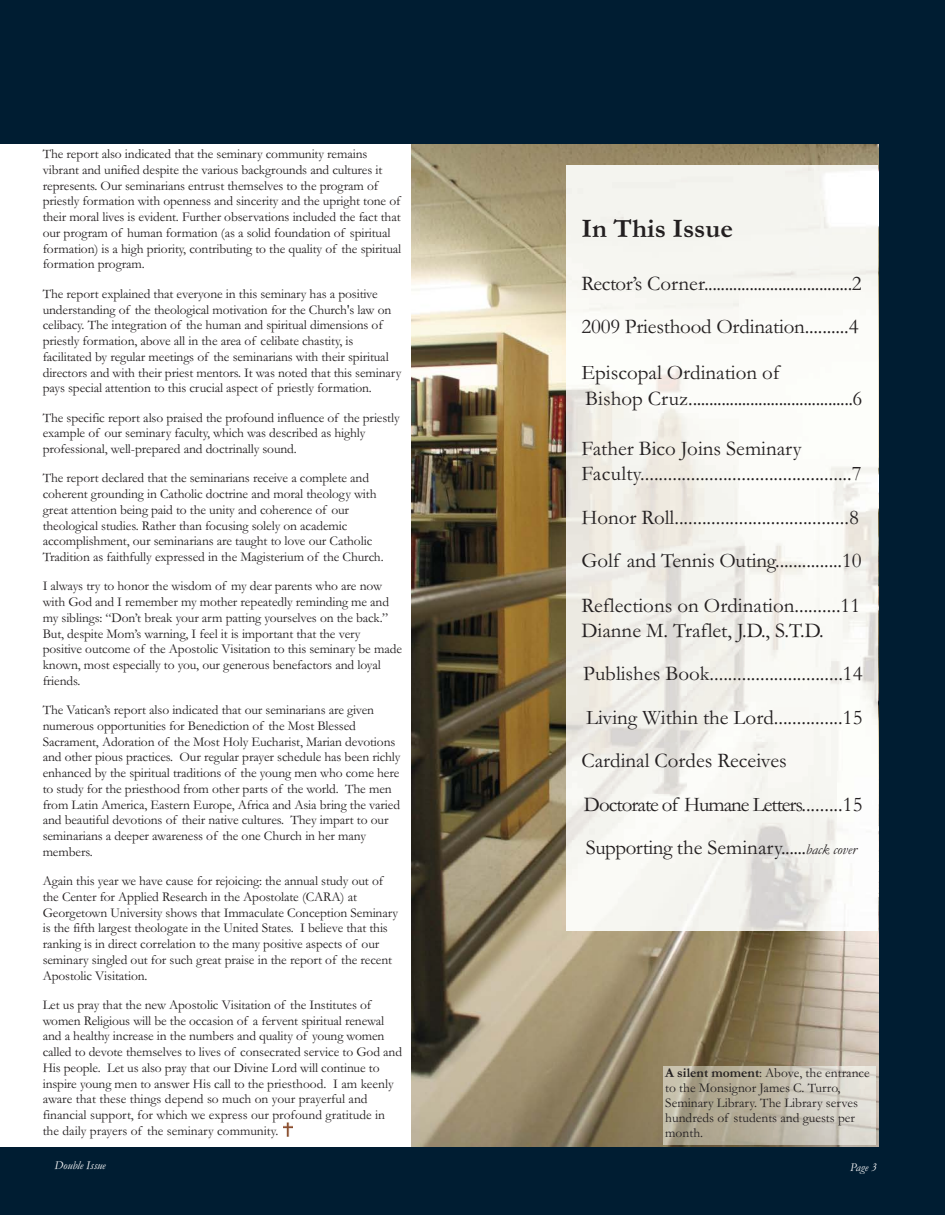
<style>
.page{position:relative;width:945px;height:1215px;background:#001d32}
.page>*{position:absolute;margin:0;border:0;box-sizing:border-box;transform-origin:0 0}
.t1{font:700 27px "Garamond";color:#231f20}
.t2{font:21px/43.5px "Garamond";color:#231f20}
.t3{font:13.5px/15.8px "Garamond";letter-spacing:-.01em;color:#231f20}
.t4{font:italic 12px "Garamond";color:#fff}
.s1{font-style:italic;font-size:15px}
.s2{font-weight:700}
</style>
<div class="page">
<div style="left:0;top:144px;width:878px;height:1003px;background:#fff"></div>
<img style="left:412px;top:144px;width:466px;height:1003px">
<img style="left:566px;top:166px;width:312px;height:764px">
<img style="left:664px;top:1067px;width:211px;height:78px">
<img style="left:283px;top:1123px;width:9px;height:14px">
<p class="t3" style="left:43px;top:146px;width:360px">The report also indicated that the seminary community remains vibrant and unified despite the various backgrounds and cultures it represents. Our seminarians entrust themselves to the program of priestly formation with openness and sincerity and the upright tone of their moral lives is evident. Further observations included the fact that our program of human formation (as a solid foundation of spiritual formation) is a high priority, contributing to the quality of the spiritual formation program.</p>
<p class="t3" style="left:43px;top:285px;width:360px">The report explained that everyone in this seminary has a positive understanding of the theological motivation for the Church's law on celibacy. The integration of the human and spiritual dimensions of priestly formation, above all in the area of celibate chastity, is facilitated by regular meetings of the seminarians with their spiritual directors and with their priest mentors. It was noted that this seminary pays special attention to this crucial aspect of priestly formation.</p>
<p class="t3" style="left:43px;top:409px;width:358px">The specific report also praised the profound influence of the priestly example of our seminary faculty, which was described as highly professional, well-prepared and doctrinally sound.</p>
<p class="t3" style="left:43px;top:470px;width:342px">The report declared that the seminarians receive a complete and coherent grounding in Catholic doctrine and moral theology with great attention being paid to the unity and coherence of our theological studies. Rather than focusing solely on academic accomplishment, our seminarians are taught to love our Catholic Tradition as faithfully expressed in the Magisterium of the Church.</p>
<p class="t3" style="left:43px;top:578px;width:361px">I always try to honor the wisdom of my dear parents who are now with God and I remember my mother repeatedly reminding me and my siblings: “Don’t break your arm patting yourselves on the back.” But, despite Mom’s warning, I feel it is important that the very positive outcome of the Apostolic Visitation to this seminary be made known, most especially to you, our generous benefactors and loyal friends.</p>
<p class="t3" style="left:43px;top:702px;width:359px">The Vatican’s report also indicated that our seminarians are given numerous opportunities for Benediction of the Most Blessed Sacrament, Adoration of the Most Holy Eucharist, Marian devotions and other pious practices. Our regular prayer schedule has been richly enhanced by the spiritual traditions of the young men who come here to study for the priesthood from other parts of the world. The men from Latin America, Eastern Europe, Africa and Asia bring the varied and beautiful devotions of their native cultures. They impart to our seminarians a deeper awareness of the one Church in her many members.</p>
<p class="t3" style="left:43px;top:873px;width:357px">Again this year we have cause for rejoicing: the annual study out of the Center for Applied Research in the Apostolate (CARA) at Georgetown University shows that Immaculate Conception Seminary is the fifth largest theologate in the United States. I believe that this ranking is in direct correlation to the many positive aspects of our seminary singled out for such great praise in the report of the recent Apostolic Visitation.</p>
<p class="t3" style="left:43px;top:996px;width:361px">Let us pray that the new Apostolic Visitation of the Institutes of women Religious will be the occasion of a fervent spiritual renewal and a healthy increase in the numbers and quality of young women called to devote themselves to lives of consecrated service to God and His people. Let us also pray that our Divine Lord will continue to inspire young men to answer His call to the priesthood. I am keenly aware that these things depend so much on your prayerful and financial support, for which we express our profound gratitude in the daily prayers of the seminary community.</p>
<p class="t4" style="left:54px;top:1158px;width:53px">Double Issue</p>
<p class="t4" style="left:850px;top:1160px;width:28px">Page 3</p>
<h1 class="t1" style="left:581px;top:212px;width:153px">In This Issue</h1>
<h2 class="t2" style="left:581px;top:261px;width:282px">Rector’s Corner....................................2<br>2009 Priesthood Ordination..........4</h2>
<h2 class="t2" style="left:581px;top:360px;width:283px;line-height:25.2px">Episcopal Ordination of<br>Bishop Cruz........................................6</h2>
<h2 class="t2" style="left:581px;top:435px;width:282px;line-height:25.2px">Father Bico Joins Seminary<br>Faculty..............................................7</h2>
<h2 class="t2" style="left:581px;top:495px;width:282px;line-height:44px">Honor Roll......................................8<br>Golf and Tennis Outing...............10<br>Reflections on Ordination..........11</h2>
<p class="t2" style="left:581px;top:608px;width:283px">Dianne M. Traflet, J.D., S.T.D.<br>Publishes Book.............................14<br>Living Within the Lord...............15<br>Cardinal Cordes Receives Doctorate of Humane Letters.........15<br>Supporting the Seminary......<span class="s1">back cover</span></p>
<p class="t3" style="left:665px;top:1065px;width:206px;line-height:15px"><span class="s2">A silent moment</span>: Above, the entrance to the Monsignor James C. Turro,<br>Seminary Library. The Library serves hundreds of students and guests per month.</p>
</div>
